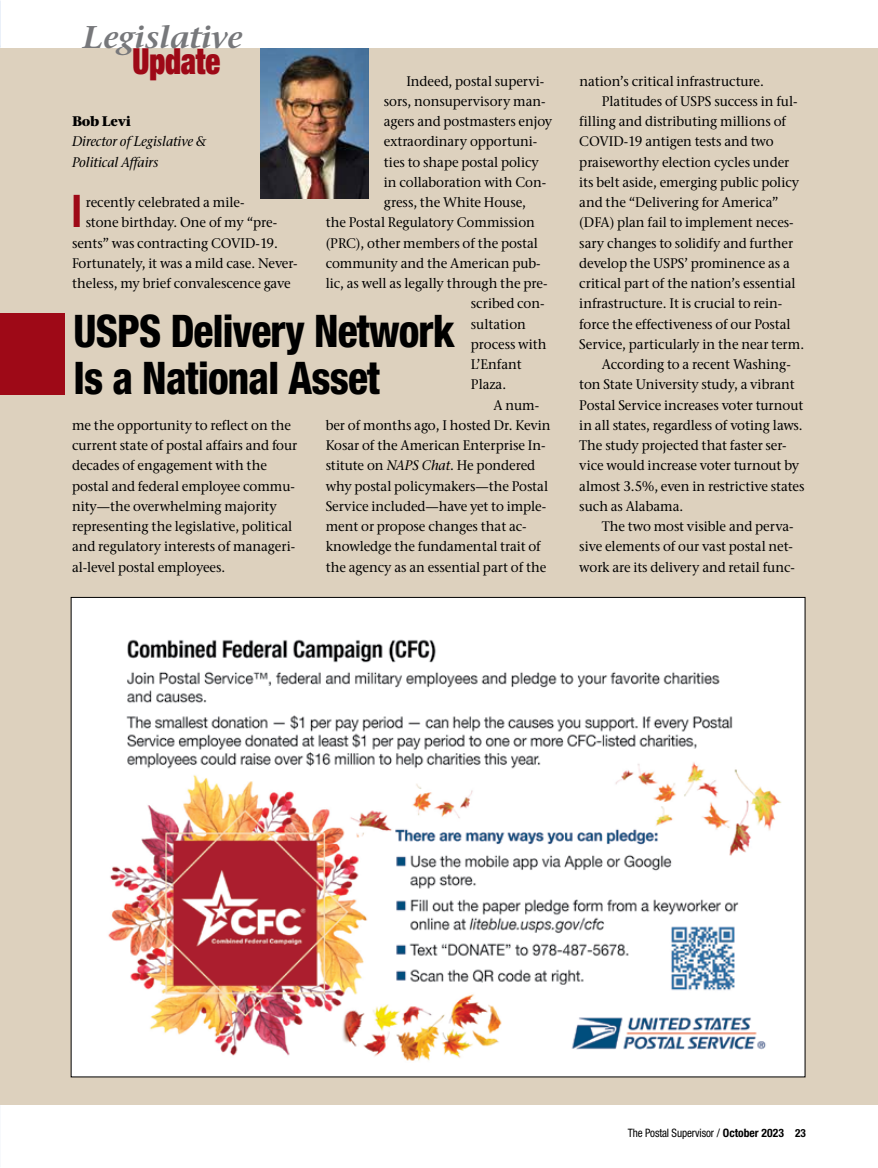
<style>
.page{position:relative;width:878px;height:1168px;background:#fff}
.page>*{position:absolute;margin:0;border:0;box-sizing:border-box;transform-origin:0 0}
.t1{font:800 condensed 45px/46.5px "Helvetica Neue LT Pro";letter-spacing:-.02em;color:#000;scale:.92 1}
.t2{font:800 condensed 45px "Helvetica Neue LT Pro";color:#9e0917;scale:.8 1}
.t3{font:900 condensed 36px "Helvetica Neue LT Pro";letter-spacing:-.005em;color:#9e0917;scale:.85 1}
.t4{font:italic 600 31.35px "Stone Serif ITC Pro";letter-spacing:-.005em;color:#77787b;scale:1.05 1}
.t5{font:500 13.8px/20.2px "Stone Serif ITC Pro";letter-spacing:-.005em;color:#000;scale:.96 1}
.t6{font:italic 500 13.8px/20.2px "Stone Serif ITC Pro";letter-spacing:-.005em;color:#000;scale:.96 1}
.t7{font:700 13.8px "Stone Serif ITC Pro";letter-spacing:-.02em;color:#000;scale:.96 1}
.t8{font:condensed 11.7px "Helvetica Neue LT Pro";letter-spacing:-.01em;color:#000;scale:.95 1}
.s1{font-style:italic}
.s2{font-weight:700}
.s3{font-weight:700;font-size:11.25px}
</style>
<div class="page">
<div style="left:0;top:48px;width:878px;height:1057px;background:#ddd1be"></div>
<img style="left:261px;top:48px;width:108px;height:150px">
<div style="left:0;top:313px;width:64px;height:81px;background:#9e0917"></div>
<img style="left:73px;top:599px;width:730px;height:476px">
<h3 class="t4" style="left:83px;top:18px;width:153px">Legislative</h3>
<h2 class="t3" style="left:132px;top:37px;width:105px">Update</h2>
<p class="t5" style="left:406px;top:71px;width:145px">Indeed, postal supervi-</p>
<p class="t5" style="left:384px;top:91px;width:170px">sors, nonsupervisory man-</p>
<p class="t5" style="left:384px;top:111px;width:177px">agers and postmasters enjoy</p>
<p class="t5" style="left:384px;top:131px;width:161px">extraordinary opportuni-</p>
<p class="t5" style="left:384px;top:152px;width:163px">ties to shape postal policy</p>
<p class="t5" style="left:384px;top:172px;width:171px">in collaboration with Con-</p>
<p class="t5" style="left:384px;top:192px;width:150px">gress, the White House,</p>
<p class="t5" style="left:326px;top:212px;width:219px">the Postal Regulatory Commission</p>
<p class="t5" style="left:326px;top:233px;width:223px">(PRC), other members of the postal</p>
<p class="t5" style="left:326px;top:253px;width:225px">community and the American pub-</p>
<p class="t5" style="left:326px;top:273px;width:232px">lic, as well as legally through the pre-</p>
<p class="t5" style="left:471px;top:293px;width:78px">scribed con-</p>
<p class="t5" style="left:471px;top:314px;width:59px">sultation</p>
<p class="t5" style="left:471px;top:334px;width:80px">process with</p>
<p class="t5" style="left:471px;top:354px;width:54px">L’Enfant</p>
<p class="t5" style="left:471px;top:374px;width:38px">Plaza.</p>
<p class="t5" style="left:493px;top:395px;width:49px">A num-</p>
<p class="t5" style="left:326px;top:415px;width:236px">ber of months ago, I hosted Dr. Kevin</p>
<p class="t5" style="left:326px;top:435px;width:231px">Kosar of the American Enterprise In-</p>
<p class="t5" style="left:326px;top:455px;width:220px">stitute on <span class="s1">NAPS Chat</span>. He pondered</p>
<p class="t5" style="left:326px;top:476px;width:233px">why postal policymakers—the Postal</p>
<p class="t5" style="left:326px;top:496px;width:231px">Service included—have yet to imple-</p>
<p class="t5" style="left:326px;top:516px;width:211px">ment or propose changes that ac-</p>
<p class="t5" style="left:326px;top:536px;width:226px">knowledge the fundamental trait of</p>
<p class="t5" style="left:326px;top:557px;width:231px">the agency as an essential part of the</p>
<p class="t7" style="left:72px;top:112px;width:63px">Bob Levi</p>
<p class="t6" style="left:72px;top:131px;width:141px">Director of Legislative &amp;<br>Political Affairs</p>
<p class="t5" style="left:86px;top:192px;width:167px">recently celebrated a mile-</p>
<p class="t5" style="left:86px;top:212px;width:201px">stone birthday. One of my “pre-</p>
<p class="t5" style="left:72px;top:233px;width:216px">sents” was contracting COVID-19.</p>
<p class="t5" style="left:72px;top:253px;width:236px">Fortunately, it was a mild case. Never-</p>
<p class="t5" style="left:72px;top:273px;width:229px">theless, my brief convalescence gave</p>
<h1 class="t2" style="left:72px;top:184px;width:14px">I</h1>
<h1 class="t1" style="left:73px;top:307px;width:416px">USPS Delivery Network<br>Is a National Asset</h1>
<p class="t5" style="left:72px;top:415px;width:236px">me the opportunity to reflect on the current state of postal affairs and four decades of engagement with the postal and federal employee commu&shy;nity—the overwhelming majority representing the legislative, political and regulatory interests of manageri&shy;al-level postal employees.</p>
<p class="t5" style="left:579px;top:71px;width:194px">nation’s critical infrastructure.</p>
<p class="t5" style="left:602px;top:91px;width:205px">Platitudes of USPS success in ful-</p>
<p class="t5" style="left:579px;top:111px;width:217px">filling and distributing millions of</p>
<p class="t5" style="left:579px;top:131px;width:204px">COVID-19 antigen tests and two</p>
<p class="t5" style="left:579px;top:152px;width:220px">praiseworthy election cycles under</p>
<p class="t5" style="left:579px;top:172px;width:230px">its belt aside, emerging public policy</p>
<p class="t5" style="left:579px;top:192px;width:209px">and the “Delivering for America”</p>
<p class="t5" style="left:579px;top:212px;width:225px">(DFA) plan fail to implement neces-</p>
<p class="t5" style="left:579px;top:233px;width:224px">sary changes to solidify and further</p>
<p class="t5" style="left:579px;top:253px;width:221px">develop the USPS’ prominence as a</p>
<p class="t5" style="left:579px;top:273px;width:227px">critical part of the nation’s essential</p>
<p class="t5" style="left:579px;top:293px;width:213px">infrastructure. It is crucial to rein-</p>
<p class="t5" style="left:579px;top:314px;width:221px">force the effectiveness of our Postal</p>
<p class="t5" style="left:579px;top:334px;width:236px">Service, particularly in the near term.</p>
<p class="t5" style="left:601px;top:354px;width:198px">According to a recent Washing-</p>
<p class="t5" style="left:579px;top:374px;width:226px">ton State University study, a vibrant</p>
<p class="t5" style="left:579px;top:395px;width:235px">Postal Service increases voter turnout</p>
<p class="t5" style="left:579px;top:415px;width:234px">in all states, regardless of voting laws.</p>
<p class="t5" style="left:579px;top:435px;width:217px">The study projected that faster ser-</p>
<p class="t5" style="left:579px;top:455px;width:230px">vice would increase voter turnout by</p>
<p class="t5" style="left:579px;top:476px;width:236px">almost 3.5%, even in restrictive states</p>
<p class="t5" style="left:579px;top:496px;width:110px">such as Alabama.</p>
<p class="t5" style="left:601px;top:516px;width:201px">The two most visible and perva-</p>
<p class="t5" style="left:579px;top:536px;width:224px">sive elements of our vast postal net-</p>
<p class="t5" style="left:579px;top:557px;width:226px">work are its delivery and retail func-</p>
<p class="t8" style="left:628px;top:1126px;width:189px">The Postal Supervisor / <span class="s2">October 2023</span> <span class="s3">23</span></p>
</div>
